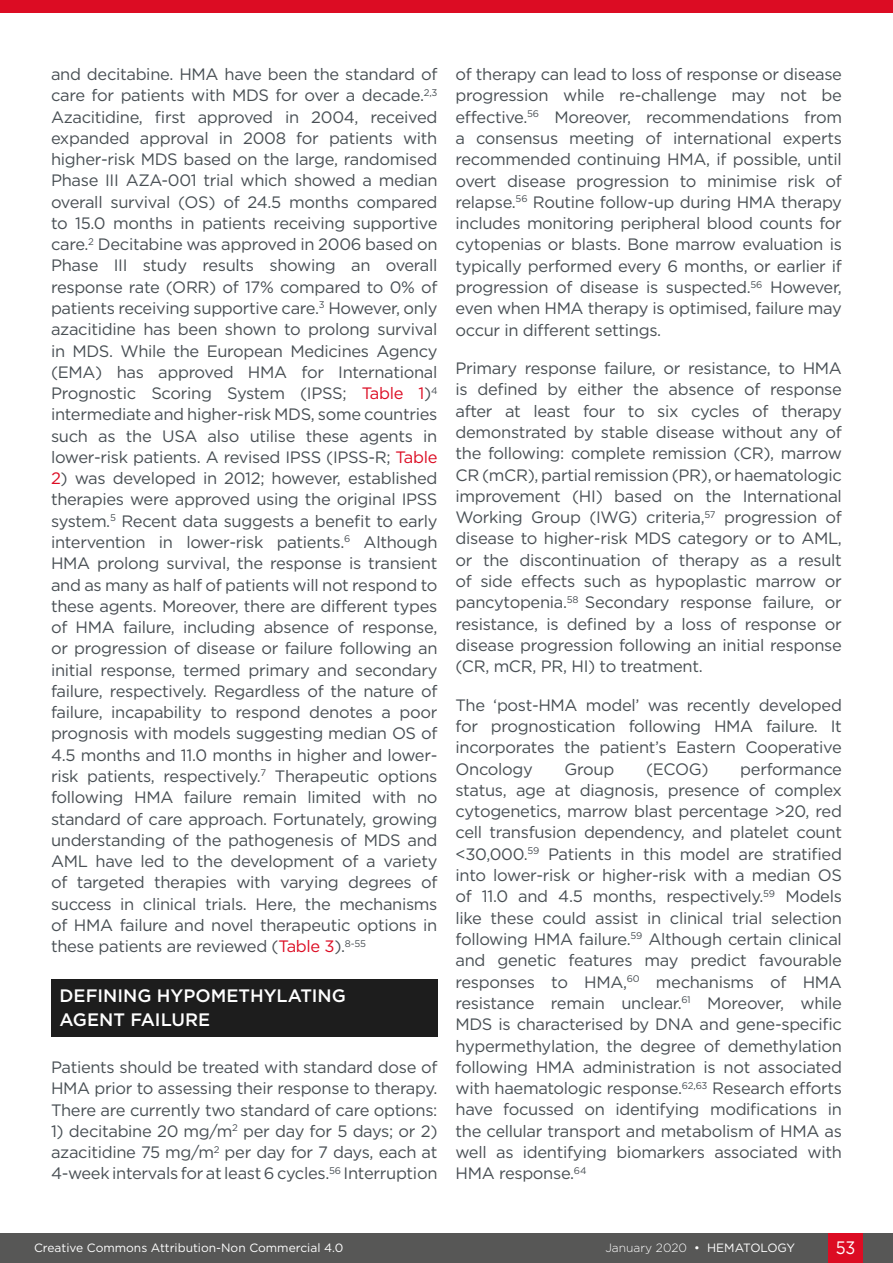
<style>
.page{position:relative;width:893px;height:1263px;background:#fff}
.page>*{position:absolute;margin:0;border:0;box-sizing:border-box;transform-origin:0 0}
.H1__Heading_1{font:500 18px/24.3px "Gotham";color:#fff}
.t1{font:18px "Gotham";color:#fff;scale:.9 1}
.Body_Text{font:16.5px/21.3px "Gotham";letter-spacing:-.02em;color:#484f54;text-align:justify}
.t2{font:12px "Gotham";color:#fff}
.t3{font:300 12px "Gotham";color:#fff}
.s1{color:#dc0c23}
.s2{font-weight:400}
</style>
<div class="page">
<div style="left:0;top:1233px;width:893px;height:30px;background:#575756"></div>
<div style="left:829px;top:1233px;width:34px;height:30px;background:#dc0c23"></div>
<div style="left:0;top:0;width:893px;height:13px;background:#dc0c23"></div>
<div style="left:51px;top:979px;width:386px;height:57px;background:#1d1d1d"></div>
<p class="Body_Text" style="left:51px;top:63px;width:388px">and decitabine. HMA have been the standard of care for patients with MDS for over a decade.<sup>2,3<br></sup>Azacitidine, first approved in 2004, received expanded approval in 2008 for patients with higher-risk MDS based on the large, randomised Phase III AZA-001 trial which showed a median overall survival (OS) of 24.5 months compared to 15.0 months in patients receiving supportive care.<sup>2</sup> Decitabine was approved in 2006 based on Phase III study results showing an overall response rate (ORR) of 17% compared to 0% of patients receiving supportive care.<sup>3</sup> However, only azacitidine has been shown to prolong survival in MDS. While the European Medicines Agency (EMA) has approved HMA for International Prognostic Scoring System (IPSS; <span class="s1">Table 1</span>)<sup>4 </sup>intermediate and higher-risk MDS, some countries such as the USA also utilise these agents in lower-risk patients. A revised IPSS (IPSS-R; <span class="s1">Table</span></p>
<p class="Body_Text" style="left:51px;top:467px;width:388px"><span class="s1">2</span>) was developed in 2012; however, established therapies were approved using the original IPSS system.<sup>5</sup> Recent data suggests a benefit to early intervention in lower-risk patients.<sup>6</sup> Although HMA prolong survival, the response is transient and as many as half of patients will not respond to these agents. Moreover, there are different types of HMA failure, including absence of response, or progression of disease or failure following an initial response, termed primary and secondary failure, respectively. Regardless of the nature of failure, incapability to respond denotes a poor prognosis with models suggesting median OS of 4.5 months and 11.0 months in higher and lower&shy;risk patients, respectively.<sup>7</sup> Therapeutic options following HMA failure remain limited with no standard of care approach. Fortunately, growing understanding of the pathogenesis of MDS and AML have led to the development of a variety of targeted therapies with varying degrees of success in clinical trials. Here, the mechanisms of HMA failure and novel therapeutic options in these patients are reviewed (<span class="s1">Table 3</span>).<sup>8-55</sup></p>
<p class="H1__Heading_1" style="left:60px;top:983px;width:288px">DEFINING HYPOMETHYLATING<br>AGENT FAILURE</p>
<p class="Body_Text" style="left:51px;top:1056px;width:388px">Patients should be treated with standard dose of HMA prior to assessing their response to therapy.<br>There are currently two standard of care options:</p>
<p class="Body_Text" style="left:51px;top:1120px;width:388px">1) decitabine 20 mg/m<sup>2</sup> per day for 5 days; or 2) azacitidine 75 mg/m<sup>2</sup> per day for 7 days, each at 4-week intervals for at least 6 cycles.<sup>56</sup> Interruption</p>
<p class="Body_Text" style="left:455px;top:63px;width:388px">of therapy can lead to loss of response or disease progression while re-challenge may not be effective.<sup>56</sup> Moreover, recommendations from a consensus meeting of international experts recommended continuing HMA, if possible, until overt disease progression to minimise risk of relapse.<sup>56</sup> Routine follow-up during HMA therapy includes monitoring peripheral blood counts for cytopenias or blasts. Bone marrow evaluation is typically performed every 6 months, or earlier if progression of disease is suspected.<sup>56</sup> However, even when HMA therapy is optimised, failure may occur in different settings.</p>
<p class="Body_Text" style="left:455px;top:357px;width:388px">Primary response failure, or resistance, to HMA is defined by either the absence of response after at least four to six cycles of therapy demonstrated by stable disease without any of the following: complete remission (CR), marrow CR (mCR), partial remission (PR), or haematologic improvement (HI) based on the International Working Group (IWG) criteria,<sup>57</sup> progression of disease to higher-risk MDS category or to AML, or the discontinuation of therapy as a result of side effects such as hypoplastic marrow or pancytopenia.<sup>58</sup> Secondary response failure, or resistance, is defined by a loss of response or disease progression following an initial response (CR, mCR, PR, HI) to treatment.</p>
<p class="Body_Text" style="left:455px;top:694px;width:388px">The ‘post-HMA model’ was recently developed for prognostication following HMA failure. It incorporates the patient’s Eastern Cooperative Oncology</p>
<p class="Body_Text" style="left:455px;top:758px;width:388px;text-indent:285px">performance status, age at diagnosis, presence of complex cytogenetics, marrow blast percentage &gt;20, red cell transfusion dependency, and platelet count &lt;30,000.<sup>59</sup> Patients in this model are stratified into lower-risk or higher-risk with a median OS of 11.0 and 4.5 months, respectively.<sup>59</sup> Models like these could assist in clinical trial selection following HMA failure.<sup>59</sup> Although certain clinical and genetic features may predict favourable responses to HMA,<sup>60</sup> mechanisms of HMA resistance remain unclear.<sup>61</sup> Moreover, while MDS is characterised by DNA and gene-specific hypermethylation, the degree of demethylation following HMA administration is not associated with haematologic response.<sup>62,63</sup> Research efforts have focussed on identifying modifications in the cellular transport and metabolism of HMA as well as identifying biomarkers associated with HMA response.<sup>64</sup></p>
<p class="Body_Text" style="left:565px;top:758px;width:51px">Group</p>
<p class="Body_Text" style="left:646px;top:758px;width:64px">(ECOG)</p>
<p class="t2" style="left:34px;top:1240px;width:311px">Creative Commons Attribution-Non Commercial 4.0</p>
<p class="t3" style="left:605px;top:1240px;width:191px">January 2020 <span class="s2">• HEMATOLOGY</span></p>
<p class="t1" style="left:836px;top:1236px;width:23px">53</p>
</div>
